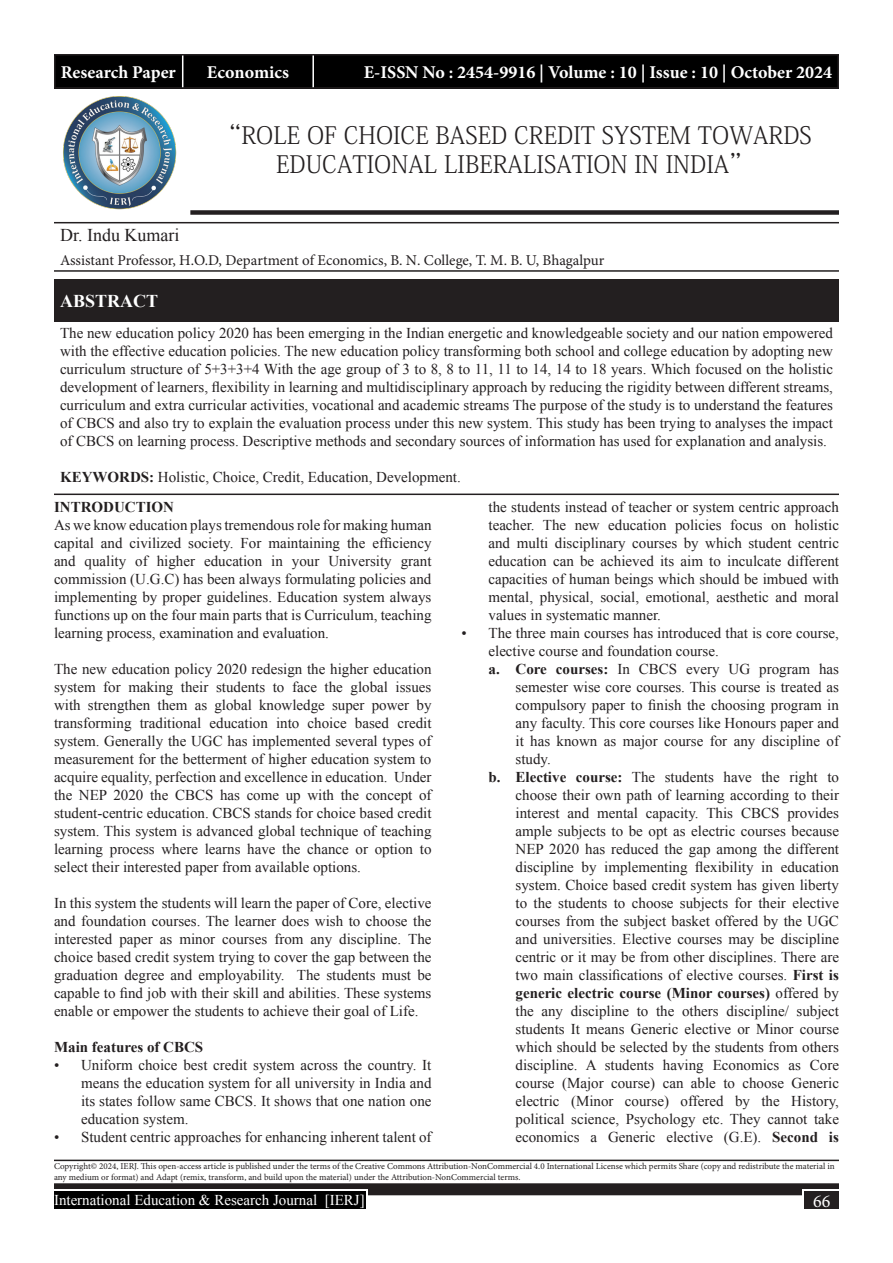
<style>
.page{position:relative;width:893px;height:1263px;background:#fff}
.page>*{position:absolute;margin:0;border:0;box-sizing:border-box;transform-origin:0 0}
.t1{font:24px/28.8px "Adobe Fangsong Std";color:#231f20;text-align:center}
.t2{font:700 18px "Minion Pro";color:#fff}
.t3{font:18px "Times New Roman";color:#231f20}
.t4{font:700 18px "Times New Roman";color:#fff}
.t5{font:18px "Minion Pro";color:#fff}
.t6{font:15px/18px "Times New Roman";color:#231f20;text-align:justify}
.t7{font:15px "Minion Pro";letter-spacing:-.005em;color:#231f20}
.t8{font:15px "Times New Roman";color:#fff}
.t9{font:700 15px "Times New Roman";color:#231f20}
.t10{font:9px/10.8px "Minion Pro";color:#231f20}
.s1{font-weight:700}
</style>
<div class="page">
<div style="left:54px;top:54px;width:785px;height:35px;background:#000"></div>
<hr style="left:54px;top:54px;width:129px;height:2px;background:#231f20">
<hr style="left:54px;top:56px;width:2px;height:31px;background:#231f20">
<hr style="left:183px;top:54px;width:130px;height:2px;background:#231f20">
<hr style="left:313px;top:54px;width:526px;height:2px;background:#231f20">
<hr style="left:837px;top:56px;width:2px;height:31px;background:#231f20">
<hr style="left:54px;top:87px;width:129px;height:2px;background:#231f20">
<hr style="left:183px;top:87px;width:130px;height:2px;background:#231f20">
<hr style="left:313px;top:87px;width:526px;height:2px;background:#231f20">
<hr style="left:182px;top:56px;width:1px;height:31px;background:#fff">
<hr style="left:312px;top:56px;width:2px;height:31px;background:#fff">
<img style="left:63px;top:96px;width:114px;height:114px">
<div style="left:190px;top:210px;width:649px;height:5px;background:#231f20"></div>
<hr style="left:54px;top:222px;width:785px;height:1px;background:#231f20">
<hr style="left:54px;top:270px;width:785px;height:2px;background:#231f20">
<hr style="left:54px;top:1159px;width:785px;height:2px;background:#231f20">
<div style="left:54px;top:280px;width:785px;height:42px;background:#231f20"></div>
<hr style="left:54px;top:494px;width:785px;height:1px;background:#231f20">
<div style="left:54px;top:1183px;width:785px;height:12px;background:#231f20"></div>
<div style="left:54px;top:1189px;width:314px;height:20px;background:#fff"></div>
<div style="left:54px;top:1191px;width:312px;height:18px;background:#000"></div>
<svg style="left:803px;top:1189px;width:36px;height:20px"></svg>
<div style="left:805px;top:1191px;width:34px;height:18px;background:#231f20"></div>
<p class="t2" style="left:61px;top:59px;width:117px">Research Paper</p>
<p class="t2" style="left:207px;top:59px;width:84px">Economics</p>
<p class="t2" style="left:364px;top:59px;width:470px">E-ISSN No : 2454-9916 | Volume : 10 | Issue : 10 | October 2024</p>
<p class="t1" style="left:217px;top:121px;width:596px">“ROLE OF CHOICE BASED CREDIT SYSTEM TOWARDS<br>EDUCATIONAL LIBERALISATION IN INDIA”</p>
<p class="t3" style="left:60px;top:223px;width:121px">Dr. Indu Kumari</p>
<p class="t7" style="left:60px;top:250px;width:546px">Assistant Professor, H.O.D, Department of Economics, B. N. College, T. M. B. U, Bhagalpur</p>
<p class="t4" style="left:60px;top:288px;width:100px">ABSTRACT</p>
<p class="t6" style="left:60px;top:324px;width:774px">The new education policy 2020 has been emerging in the Indian energetic and knowledgeable society and our nation empowered with the effective education policies. The new education policy transforming both school and college education by adopting new curriculum structure of 5+3+3+4 With the age group of 3 to 8, 8 to 11, 11 to 14, 14 to 18 years. Which focused on the holistic development of learners, flexibility in learning and multidisciplinary approach by reducing the rigidity between different streams, curriculum and extra curricular activities, vocational and academic streams The purpose of the study is to understand the features of CBCS and also try to explain the evaluation process under this new system. This study has been trying to analyses the impact of CBCS on learning process. Descriptive methods and secondary sources of information has used for explanation and analysis.</p>
<p class="t6" style="left:60px;top:468px;width:402px"><span class="s1">KEYWORDS:</span> Holistic, Choice, Credit, Education, Development.</p>
<p class="t9" style="left:54px;top:497px;width:121px">INTRODUCTION</p>
<p class="t6" style="left:54px;top:516px;width:379px">As we know education plays tremendous role for making human capital and civilized society. For maintaining the efficiency and quality of higher education in your University grant commission (U.G.C) has been always formulating policies and implementing by proper guidelines. Education system always functions up on the four main parts that is Curriculum, teaching learning process, examination and evaluation.</p>
<p class="t6" style="left:54px;top:660px;width:379px">The new education policy 2020 redesign the higher education system for making their students to face the global issues with strengthen them as global knowledge super power by transforming traditional education into choice based credit system. Generally the UGC has implemented several types of measurement for the betterment of higher education system to acquire equality, perfection and excellence in education. Under the NEP 2020 the CBCS has come up with the concept of student-centric education. CBCS stands for choice based credit system. This system is advanced global technique of teaching learning process where learns have the chance or option to select their interested paper from available options.</p>
<p class="t6" style="left:54px;top:894px;width:379px">In this system the students will learn the paper of Core, elective and foundation courses. The learner does wish to choose the interested paper as minor courses from any discipline. The choice based credit system trying to cover the gap between the graduation degree and employability. The students must be capable to find job with their skill and abilities. These systems enable or empower the students to achieve their goal of Life.</p>
<p class="t9" style="left:54px;top:1037px;width:151px">Main features of CBCS</p>
<p class="t6" style="left:81px;top:1056px;width:352px;text-indent:-27px">• Uniform choice best credit system across the country. It means the education system for all university in India and its states follow same CBCS. It shows that one nation one education system.</p>
<p class="t6" style="left:54px;top:1128px;width:379px">• Student centric approaches for enhancing inherent talent of</p>
<p class="t6" style="left:488px;top:498px;width:352px">the students instead of teacher or system centric approach teacher. The new education policies focus on holistic and multi disciplinary courses by which student centric education can be achieved its aim to inculcate different capacities of human beings which should be imbued with mental, physical, social, emotional, aesthetic and moral values in systematic manner.</p>
<p class="t6" style="left:488px;top:624px;width:352px;text-indent:-27px">• The three main courses has introduced that is core course, elective course and foundation course.</p>
<p class="t6" style="left:515px;top:660px;width:325px;text-indent:-27px"><span class="s1">a. Core courses:</span> In CBCS every UG program has semester wise core courses. This course is treated as compulsory paper to finish the choosing program in any faculty. This core courses like Honours paper and it has known as major course for any discipline of study.</p>
<p class="t6" style="left:515px;top:768px;width:325px;text-indent:-27px"><span class="s1">b. Elective course:</span> The students have the right to choose their own path of learning according to their interest and mental capacity. This CBCS provides ample subjects to be opt as electric courses because NEP 2020 has reduced the gap among the different discipline by implementing flexibility in education system. Choice based credit system has given liberty to the students to choose subjects for their elective courses from the subject basket offered by the UGC and universities. Elective courses may be discipline centric or it may be from other disciplines. There are two main classifications of elective courses. <span class="s1">First is generic electric course (Minor courses)</span> offered by the any discipline to the others discipline/ subject students It means Generic elective or Minor course which should be selected by the students from others discipline. A students having Economics as Core course (Major course) can able to choose Generic electric (Minor course) offered by the History, political science, Psychology etc. They cannot take economics a Generic elective (G.E). <span class="s1">Second is</span></p>
<p class="t10" style="left:54px;top:1161px;width:782px">Copyright© 2024, IERJ. This open-access article is published under the terms of the Creative Commons Attribution-NonCommercial 4.0 International License which permits Share (copy and redistribute the material in any medium or format) and Adapt (remix, transform, and build upon the material) under the Attribution-NonCommercial terms.</p>
<p class="t8" style="left:54px;top:1190px;width:312px">International Education &amp; Research Journal [IERJ]</p>
<p class="t5" style="left:813px;top:1189px;width:19px">66</p>
</div>
